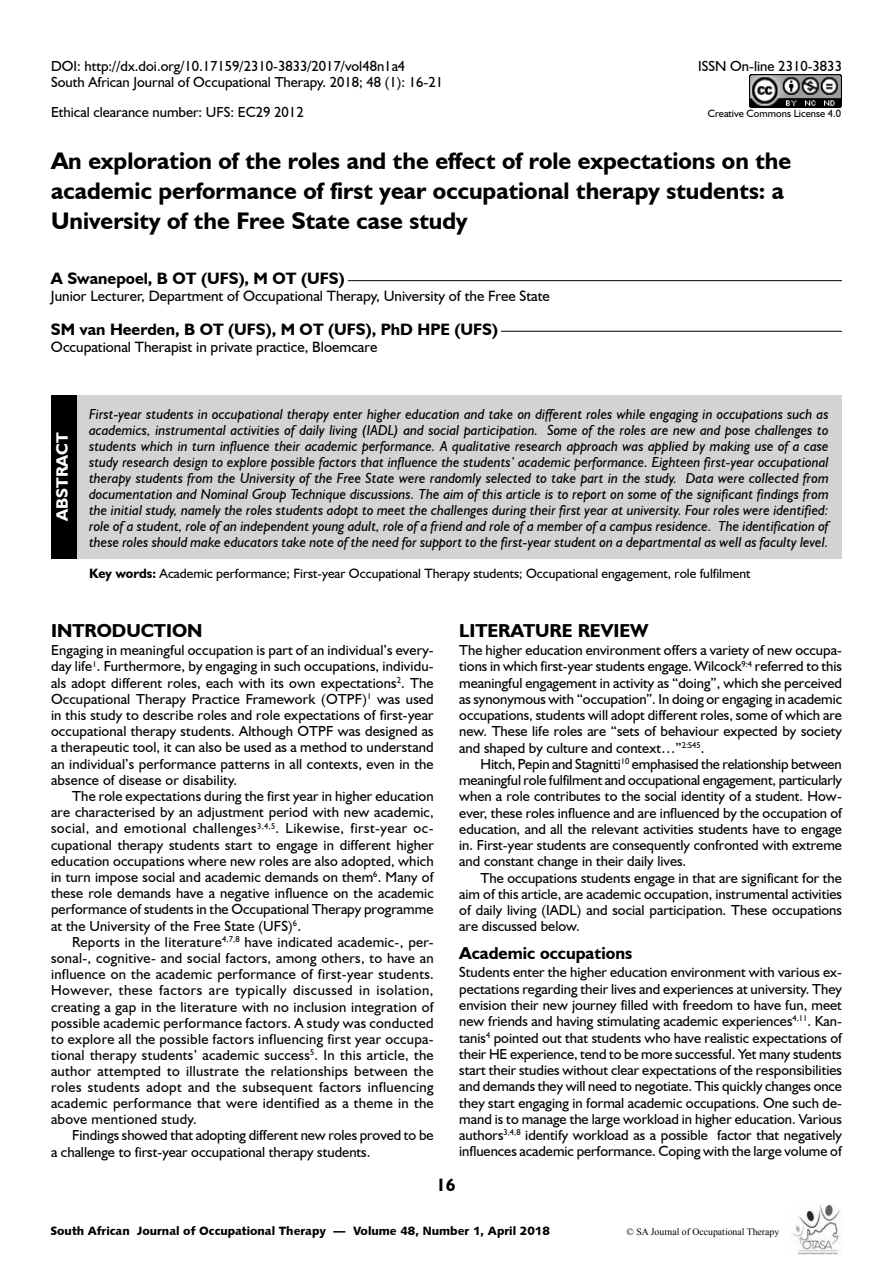
<style>
.page{position:relative;width:893px;height:1263px;background:#fff}
.page>*{position:absolute;margin:0;border:0;box-sizing:border-box;transform-origin:0 0}
.t1{font:700 24px/30px "Humanist 521 BT";color:#000}
.t2{font:700 18.75px "Humanist 521 BT";color:#000}
.t3{font:700 18px "Humanist 521 BT";color:#000}
.t4{font:700 17.25px "Humanist 521 BT";color:#000}
.t5{font:700 16.5px "Humanist 521 BT";color:#000}
.t6{font:700 16.5px "Humanist 521 BT";color:#fff}
.t7{font:15px "Humanist 521 BT";color:#000}
.t8{font:14.55px/16.2px "Humanist 521 BT";color:#000;text-align:justify}
.t9{font:italic 14.55px/16px "Humanist 521 BT";color:#000;text-align:justify}
.t10{font:13.5px "Humanist 521 BT";color:#000}
.t11{font:12px "Humanist 531 BT Black A";color:#000}
.t12{font:10.5px "Humanist 521 BT";color:#000}
.t13{font:9.75px "Times New Roman";color:#000}
.s1{font-weight:700}
</style>
<div class="page">
<img style="left:792px;top:1204px;width:49px;height:50px">
<img style="left:749px;top:74px;width:92px;height:33px">
<hr style="left:348px;top:280px;width:494px;height:1px;background:#000">
<hr style="left:501px;top:331px;width:341px;height:1px;background:#000">
<div style="left:51px;top:395px;width:791px;height:164px;background:#d1d3d4"></div>
<div style="left:51px;top:395px;width:25px;height:164px;background:#000"></div>
<p class="t8" style="left:51px;top:57px;width:393px">DOI: http://dx.doi.org/10.17159/2310-3833/2017/vol48n1a4<br>South African Journal of Occupational Therapy. 2018; 48 (1): 16-21</p>
<p class="t8" style="left:698px;top:57px;width:145px">ISSN On-line 2310-3833</p>
<p class="t8" style="left:51px;top:104px;width:254px">Ethical clearance number: UFS: EC29 2012</p>
<p class="t12" style="left:708px;top:106px;width:135px">Creative Commons License 4.0</p>
<h1 class="t1" style="left:51px;top:145px;width:742px">An exploration of the roles and the effect of role expectations on the academic performance of first year occupational therapy students: a<br>University of the Free State case study</h1>
<p class="t5" style="left:51px;top:268px;width:295px">A Swanepoel, B OT (UFS), M OT (UFS)</p>
<p class="t7" style="left:51px;top:286px;width:500px">Junior Lecturer, Department of Occupational Therapy, University of the Free State</p>
<p class="t5" style="left:51px;top:319px;width:449px">SM van Heerden, B OT (UFS), M OT (UFS), PhD HPE (UFS)</p>
<p class="t7" style="left:51px;top:337px;width:328px">Occupational Therapist in private practice, Bloemcare</p>
<p class="t6" style="left:52px;top:521px;width:90px;rotate:-90deg">ABSTRACT</p>
<p class="t9" style="left:89px;top:406px;width:741px">First-year students in occupational therapy enter higher education and take on different roles while engaging in occupations such as academics, instrumental activities of daily living (IADL) and social participation. Some of the roles are new and pose challenges to students which in turn influence their academic performance. A qualitative research approach was applied by making use of a case study research design to explore possible factors that influence the students’ academic performance. Eighteen first-year occupational therapy students from the University of the Free State were randomly selected to take part in the study. Data were collected from documentation and Nominal Group Technique discussions. The aim of this article is to report on some of the significant findings from the initial study, namely the roles students adopt to meet the challenges during their first year at university. Four roles were identified: role of a student, role of an independent young adult, role of a friend and role of a member of a campus residence. The identification of these roles should make educators take note of the need for support to the first-year student on a departmental as well as faculty level.</p>
<p class="t10" style="left:89px;top:565px;width:663px"><span class="s1">Key words:</span> Academic performance; First-year Occupational Therapy students; Occupational engagement, role fulfilment</p>
<p class="t2" style="left:51px;top:619px;width:153px">INTRODUCTION</p>
<p class="t8" style="left:51px;top:642px;width:384px">Engaging in meaningful occupation is part of an individual’s every&shy;day life<sup>1</sup>. Furthermore, by engaging in such occupations, individu&shy;als adopt different roles, each with its own expectations<sup>2</sup>. The Occupational Therapy Practice Framework (OTPF)<sup>1</sup> was used in this study to describe roles and role expectations of first-year occupational therapy students. Although OTPF was designed as a therapeutic tool, it can also be used as a method to understand an individual’s performance patterns in all contexts, even in the absence of disease or disability.</p>
<p class="t8" style="left:51px;top:787px;width:384px;text-indent:21px">The role expectations during the first year in higher education are characterised by an adjustment period with new academic, social, and emotional challenges<sup>3,4,5</sup>. Likewise, first-year oc&shy;cupational therapy students start to engage in different higher education occupations where new roles are also adopted, which in turn impose social and academic demands on them<sup>6</sup>. Many of these role demands have a negative influence on the academic performance of students in the Occupational Therapy programme at the University of the Free State (UFS)<sup>6</sup>.</p>
<p class="t8" style="left:51px;top:933px;width:384px;text-indent:21px">Reports in the literature<sup>4,7,8</sup> have indicated academic-, per&shy;sonal-, cognitive- and social factors, among others, to have an influence on the academic performance of first-year students.<br>However, these factors are typically discussed in isolation, creating a gap in the literature with no inclusion integration of possible academic performance factors. A study was conducted to explore all the possible factors influencing first year occupa&shy;tional therapy students’ academic success<sup>5</sup>. In this article, the author attempted to illustrate the relationships between the roles students adopt and the subsequent factors influencing academic performance that were identified as a theme in the above mentioned study.</p>
<p class="t8" style="left:51px;top:1127px;width:384px;text-indent:21px">Findings showed that adopting different new roles proved to be a challenge to first-year occupational therapy students.</p>
<p class="t2" style="left:459px;top:619px;width:191px">LITERATURE REVIEW</p>
<p class="t8" style="left:459px;top:642px;width:384px">The higher education environment offers a variety of new occupa&shy;tions in which first-year students engage. Wilcock<sup>9:4</sup> referred to this meaningful engagement in activity as “doing”, which she perceived as synonymous with “occupation”. In doing or engaging in academic occupations, students will adopt different roles, some of which are new. These life roles are “sets of behaviour expected by society and shaped by culture and context…”<sup>2:S45</sup>.</p>
<p class="t8" style="left:459px;top:755px;width:384px;text-indent:21px">Hitch, Pepin and Stagnitti<sup>10</sup> emphasised the relationship between meaningful role fulfilment and occupational engagement, particularly when a role contributes to the social identity of a student. How&shy;ever, these roles influence and are influenced by the occupation of education, and all the relevant activities students have to engage in. First-year students are consequently confronted with extreme and constant change in their daily lives.</p>
<p class="t8" style="left:459px;top:869px;width:384px;text-indent:21px">The occupations students engage in that are significant for the aim of this article, are academic occupation, instrumental activities of daily living (IADL) and social participation. These occupations are discussed below.</p>
<p class="t4" style="left:459px;top:942px;width:174px">Academic occupations</p>
<p class="t8" style="left:459px;top:964px;width:384px">Students enter the higher education environment with various ex&shy;pectations regarding their lives and experiences at university. They envision their new journey filled with freedom to have fun, meet new friends and having stimulating academic experiences<sup>4,11</sup>. Kan&shy;tanis<sup>4</sup> pointed out that students who have realistic expectations of their HE experience, tend to be more successful. Yet many students start their studies without clear expectations of the responsibilities and demands they will need to negotiate. This quickly changes once they start engaging in formal academic occupations. One such de&shy;mand is to manage the large workload in higher education. Various authors<sup>3,4,8</sup> identify workload as a possible factor that negatively influences academic performance. Coping with the large volume of</p>
<p class="t3" style="left:436px;top:1173px;width:21px">16</p>
<p class="t11" style="left:50px;top:1223px;width:501px">South African Journal of Occupational Therapy — Volume 48, Number 1, April 2018</p>
<p class="t13" style="left:627px;top:1225px;width:154px">© SA Journal of Occupational Therapy</p>
</div>
